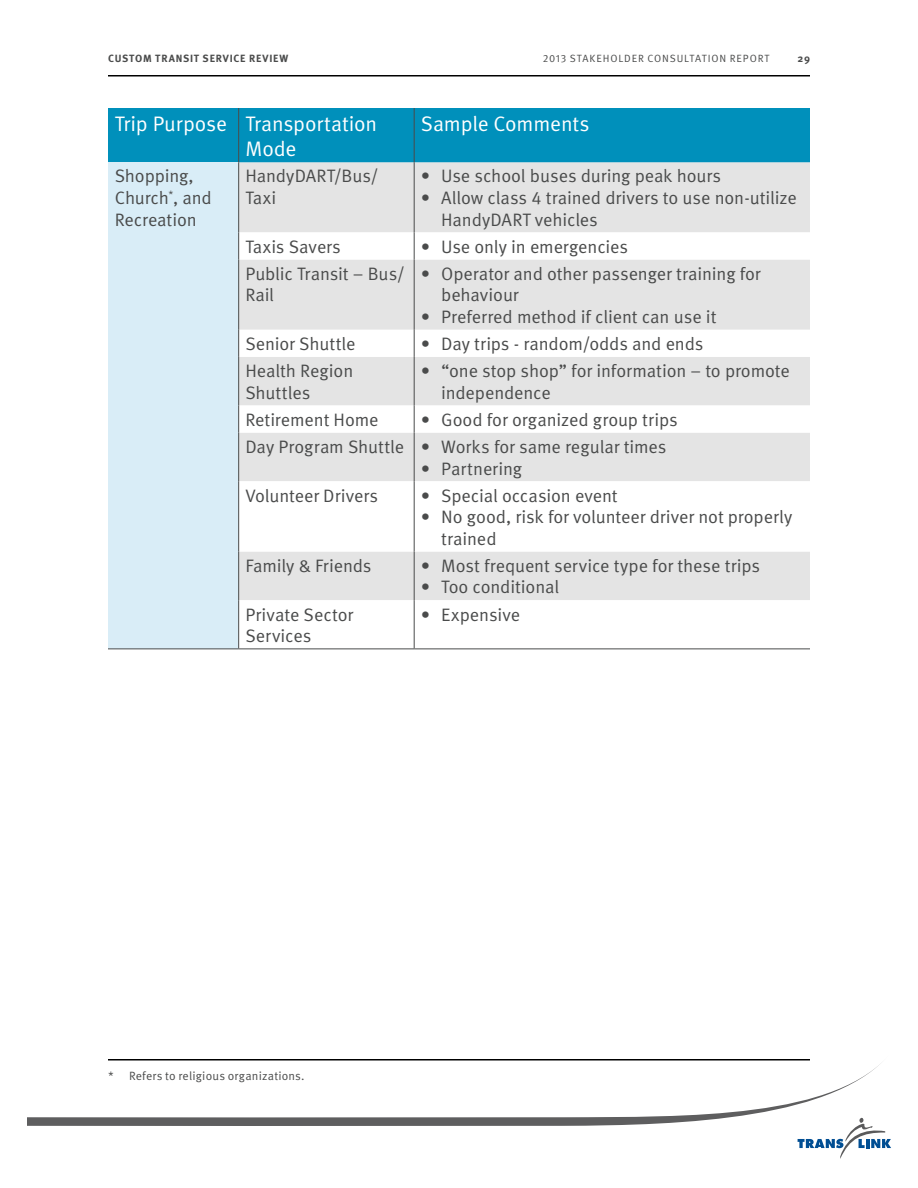
<style>
.page{position:relative;width:918px;height:1188px;background:#fff}
.page>*{position:absolute;margin:0;border:0;box-sizing:border-box;transform-origin:0 0}
.t1{font:21px/25.2px "Meta OT Norm";letter-spacing:-.015em;color:#fff}
.t2{font:18px/21.6px "Meta OT Norm";letter-spacing:-.005em;color:#4a4b4b}
.t3{font:12px "Meta OT Norm";letter-spacing:.015em;color:#4a4b4b}
.t4{font:10.5px "Meta OT Norm";letter-spacing:.085em;color:#4a4b4b}
.t5{font:700 10.5px "Meta OT";letter-spacing:.075em;color:#4a4b4b}
</style>
<div class="page">
<hr style="left:108px;top:75px;width:702px;height:1px;background:#000">
<svg style="left:27px;top:1060px;width:854px;height:66px"></svg>
<svg style="left:798px;top:1118px;width:93px;height:41px"></svg>
<div style="left:108px;top:108px;width:702px;height:55px;background:#0090bb"></div>
<div style="left:108px;top:163px;width:131px;height:486px;background:#d9edf7"></div>
<div style="left:239px;top:163px;width:571px;height:69px;background:#e4e4e4"></div>
<svg style="left:239px;top:232px;width:571px;height:417px;fill:#e4e4e4"></svg>
<hr style="left:238px;top:108px;width:1px;height:55px;background:#4a4b4b">
<hr style="left:414px;top:108px;width:1px;height:55px;background:#4a4b4b">
<hr style="left:238px;top:163px;width:1px;height:69px;background:#4a4b4b">
<hr style="left:414px;top:163px;width:1px;height:69px;background:#4a4b4b">
<svg style="left:238px;top:232px;width:1px;height:28px"></svg>
<svg style="left:414px;top:232px;width:1px;height:28px"></svg>
<hr style="left:238px;top:260px;width:1px;height:70px;background:#4a4b4b">
<hr style="left:414px;top:260px;width:1px;height:70px;background:#4a4b4b">
<svg style="left:238px;top:330px;width:1px;height:27px"></svg>
<svg style="left:414px;top:330px;width:1px;height:27px"></svg>
<hr style="left:238px;top:357px;width:1px;height:49px;background:#4a4b4b">
<hr style="left:414px;top:357px;width:1px;height:49px;background:#4a4b4b">
<svg style="left:238px;top:406px;width:1px;height:27px"></svg>
<svg style="left:414px;top:406px;width:1px;height:27px"></svg>
<hr style="left:238px;top:433px;width:1px;height:48px;background:#4a4b4b">
<hr style="left:414px;top:433px;width:1px;height:48px;background:#4a4b4b">
<hr style="left:238px;top:481px;width:1px;height:71px;background:#4a4b4b">
<hr style="left:414px;top:481px;width:1px;height:71px;background:#4a4b4b">
<hr style="left:238px;top:552px;width:1px;height:48px;background:#4a4b4b">
<hr style="left:414px;top:552px;width:1px;height:48px;background:#4a4b4b">
<hr style="left:238px;top:600px;width:1px;height:49px;background:#4a4b4b">
<hr style="left:414px;top:600px;width:1px;height:49px;background:#4a4b4b">
<hr style="left:108px;top:649px;width:131px;height:1px;background:#4a4b4b">
<hr style="left:239px;top:649px;width:175px;height:1px;background:#4a4b4b">
<hr style="left:414px;top:649px;width:396px;height:1px;background:#4a4b4b">
<hr style="left:108px;top:1059px;width:702px;height:1px;background:#000">
<p class="t5" style="left:108px;top:52px;width:182px">CUSTOM TRANSIT SERVICE REVIEW</p>
<p class="t4" style="left:543px;top:52px;width:228px">2013 stakeholder consultation report</p>
<p class="t5" style="left:797px;top:52px;width:14px">29</p>
<p class="t1" style="left:245px;top:111px;width:133px;text-indent:-131px">Trip Purpose Transportation<br>Mode</p>
<p class="t1" style="left:421px;top:111px;width:170px">Sample Comments</p>
<p class="t2" style="left:115px;top:166px;width:99px">Shopping,<br>Church<sup>*</sup>, and<br>Recreation</p>
<p class="t2" style="left:245px;top:166px;width:60px">HandyDART</p>
<p class="t2" style="left:334px;top:166px;width:46px">/Bus/</p>
<p class="t2" style="left:421px;top:166px;width:302px">• Use school buses during peak hours</p>
<p class="t2" style="left:441px;top:187px;width:357px;text-indent:-20px">• Allow class 4 trained drivers to use non-utilize<br>HandyDART</p>
<p class="t2" style="left:245px;top:187px;width:32px">Taxi</p>
<p class="t2" style="left:535px;top:209px;width:65px">vehicles</p>
<p class="t2" style="left:245px;top:236px;width:97px">Taxis Savers</p>
<p class="t2" style="left:421px;top:236px;width:209px">• Use only in emergencies</p>
<p class="t2" style="left:245px;top:263px;width:161px">Public Transit – Bus/<br>Rail</p>
<p class="t2" style="left:441px;top:263px;width:321px;text-indent:-20px">• Operator and other passenger training for behaviour</p>
<p class="t2" style="left:421px;top:306px;width:297px">• Preferred method if client can use it</p>
<p class="t2" style="left:245px;top:333px;width:112px">Senior Shuttle</p>
<p class="t2" style="left:421px;top:333px;width:284px">• Day trips - random/odds and ends</p>
<p class="t2" style="left:245px;top:360px;width:109px">H ealth Region<br>Shuttles</p>
<p class="t2" style="left:441px;top:360px;width:350px;text-indent:-20px">• “one stop shop” for information – to promote independence</p>
<p class="t2" style="left:245px;top:409px;width:135px">Retirement H ome</p>
<p class="t2" style="left:245px;top:406px;width:434px;line-height:27px;text-indent:175px">• Good for organized group trips<br>Day Program Shuttle • Works for same regular times</p>
<p class="t2" style="left:421px;top:458px;width:103px">• Partnering</p>
<p class="t2" style="left:245px;top:485px;width:134px">Volunteer Drivers</p>
<p class="t2" style="left:421px;top:485px;width:198px">• Special occasion event</p>
<p class="t2" style="left:441px;top:506px;width:353px;text-indent:-20px">• N o good, risk for volunteer driver not properly trained</p>
<p class="t2" style="left:245px;top:555px;width:128px">Family &amp; Friends</p>
<p class="t2" style="left:421px;top:555px;width:341px">• Most frequent service type for these trips</p>
<p class="t2" style="left:421px;top:577px;width:140px">• Too conditional</p>
<p class="t2" style="left:245px;top:604px;width:110px">Private Sector<br>Services</p>
<p class="t2" style="left:421px;top:604px;width:101px">• Expensive</p>
<p class="t3" style="left:108px;top:1069px;width:196px">* Refers to religious organizations.</p>
</div>
